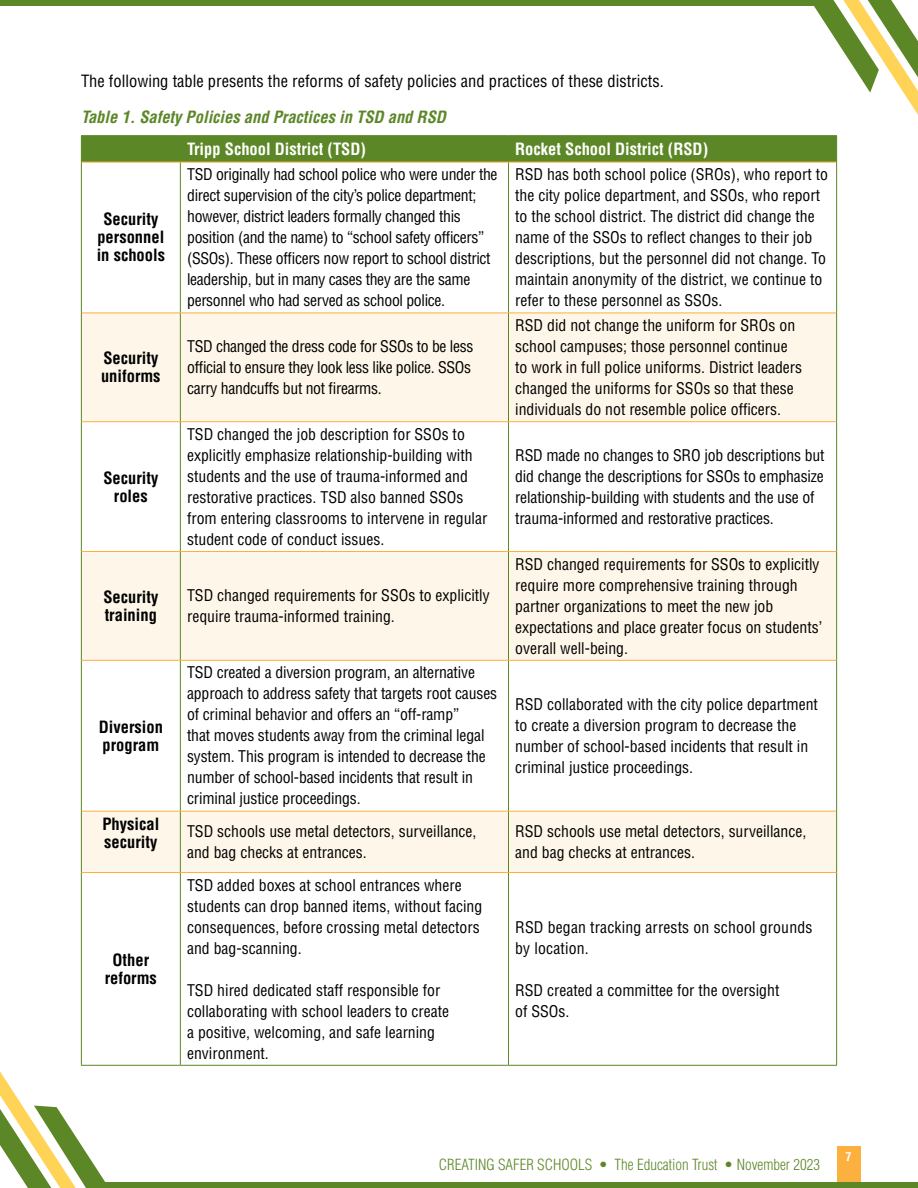
<style>
.page{position:relative;width:918px;height:1188px;background:#fff}
.page>*{position:absolute;margin:0;border:0;box-sizing:border-box;transform-origin:0 0}
.t1{font:700 condensed 16.5px/18px "Helvetica LT Pro";color:#000}
.t2{font:condensed 16.5px "Helvetica LT Pro";color:#000}
.t3{font:700 condensed 16.5px "Helvetica LT Pro";color:#fff}
.t4{font:italic 700 condensed 16.5px "Helvetica LT Pro";color:#5c8727}
.t5{font:condensed 15.75px/21px "Helvetica LT Pro";color:#000}
.t6{font:condensed 15.75px/21px "Helvetica LT Pro";letter-spacing:-.02em;color:#000}
.t7{font:300 condensed 15px "Helvetica LT Pro";color:#5c8727}
.t8{font:700 condensed 12px "Helvetica LT Pro";color:#fff}
</style>
<div class="page">
<div style="left:837px;top:1147px;width:24px;height:40px;background:#fbb03f"></div>
<svg style="left:814px;top:0;width:104px;height:115px"></svg>
<svg style="left:0;top:1071px;width:115px;height:117px"></svg>
<div style="left:98px;top:1183px;width:820px;height:5px;background:#5c8727"></div>
<div style="left:0;top:0;width:821px;height:6px;background:#5c8727"></div>
<svg style="left:82px;top:314px;width:754px;height:558px"></svg>
<hr style="left:81px;top:135px;width:99px;height:1px;background:#5c8727">
<hr style="left:180px;top:135px;width:328px;height:1px;background:#5c8727">
<hr style="left:508px;top:135px;width:329px;height:1px;background:#5c8727">
<div style="left:81px;top:136px;width:756px;height:26px;background:#5c8727"></div>
<hr style="left:81px;top:162px;width:1px;height:151px;background:#5c8727">
<hr style="left:180px;top:162px;width:1px;height:151px;background:#5c8727">
<hr style="left:508px;top:162px;width:1px;height:151px;background:#5c8727">
<hr style="left:836px;top:162px;width:1px;height:151px;background:#5c8727">
<hr style="left:81px;top:313px;width:1px;height:109px;background:#5c8727">
<hr style="left:180px;top:313px;width:1px;height:109px;background:#5c8727">
<hr style="left:508px;top:313px;width:1px;height:109px;background:#5c8727">
<hr style="left:836px;top:313px;width:1px;height:109px;background:#5c8727">
<hr style="left:81px;top:422px;width:1px;height:130px;background:#5c8727">
<hr style="left:180px;top:422px;width:1px;height:129px;background:#5c8727">
<hr style="left:508px;top:422px;width:1px;height:129px;background:#5c8727">
<hr style="left:836px;top:422px;width:1px;height:130px;background:#5c8727">
<hr style="left:81px;top:552px;width:1px;height:108px;background:#5c8727">
<hr style="left:180px;top:552px;width:1px;height:108px;background:#5c8727">
<hr style="left:508px;top:552px;width:1px;height:108px;background:#5c8727">
<hr style="left:836px;top:552px;width:1px;height:108px;background:#5c8727">
<hr style="left:81px;top:660px;width:1px;height:151px;background:#5c8727">
<hr style="left:180px;top:661px;width:1px;height:150px;background:#5c8727">
<hr style="left:508px;top:661px;width:1px;height:150px;background:#5c8727">
<hr style="left:836px;top:660px;width:1px;height:151px;background:#5c8727">
<hr style="left:81px;top:811px;width:1px;height:61px;background:#5c8727">
<hr style="left:180px;top:811px;width:1px;height:61px;background:#5c8727">
<hr style="left:508px;top:811px;width:1px;height:61px;background:#5c8727">
<hr style="left:836px;top:811px;width:1px;height:61px;background:#5c8727">
<hr style="left:81px;top:872px;width:1px;height:193px;background:#5c8727">
<hr style="left:180px;top:873px;width:1px;height:192px;background:#5c8727">
<hr style="left:508px;top:873px;width:1px;height:192px;background:#5c8727">
<hr style="left:836px;top:872px;width:1px;height:193px;background:#5c8727">
<hr style="left:81px;top:1065px;width:99px;height:1px;background:#5c8727">
<hr style="left:180px;top:1065px;width:328px;height:1px;background:#5c8727">
<hr style="left:508px;top:1065px;width:329px;height:1px;background:#5c8727">
<hr style="left:82px;top:162px;width:98px;height:1px;background:#fbb03f">
<hr style="left:180px;top:162px;width:328px;height:1px;background:#fbb03f">
<hr style="left:508px;top:162px;width:328px;height:1px;background:#fbb03f">
<hr style="left:82px;top:313px;width:98px;height:1px;background:#fbb03f">
<hr style="left:180px;top:313px;width:328px;height:1px;background:#fbb03f">
<hr style="left:508px;top:313px;width:328px;height:1px;background:#fbb03f">
<hr style="left:82px;top:421px;width:98px;height:1px;background:#fbb03f">
<hr style="left:180px;top:421px;width:328px;height:1px;background:#fbb03f">
<hr style="left:508px;top:421px;width:328px;height:1px;background:#fbb03f">
<hr style="left:82px;top:551px;width:98px;height:1px;background:#fbb03f">
<hr style="left:180px;top:551px;width:328px;height:1px;background:#fbb03f">
<hr style="left:508px;top:551px;width:328px;height:1px;background:#fbb03f">
<hr style="left:82px;top:660px;width:98px;height:1px;background:#fbb03f">
<hr style="left:180px;top:660px;width:328px;height:1px;background:#fbb03f">
<hr style="left:508px;top:660px;width:328px;height:1px;background:#fbb03f">
<hr style="left:82px;top:811px;width:98px;height:1px;background:#fbb03f">
<hr style="left:180px;top:811px;width:328px;height:1px;background:#fbb03f">
<hr style="left:508px;top:811px;width:328px;height:1px;background:#fbb03f">
<hr style="left:82px;top:872px;width:98px;height:1px;background:#fbb03f">
<hr style="left:180px;top:872px;width:328px;height:1px;background:#fbb03f">
<hr style="left:508px;top:872px;width:328px;height:1px;background:#fbb03f">
<p class="t2" style="left:81px;top:70px;width:584px">The following table presents the reforms of safety policies and practices of these districts.</p>
<p class="t4" style="left:81px;top:106px;width:366px">Table 1. Safety Policies and Practices in TSD and RSD</p>
<p class="t3" style="left:187px;top:138px;width:180px">Tripp School District (TSD)</p>
<p class="t3" style="left:515px;top:138px;width:194px">Rocket School District (RSD)</p>
<p class="t1" style="left:97px;top:210px;width:70px;text-align:center">Security personnel in schools</p>
<p class="t6" style="left:187px;top:164px;width:312px">TSD originally had school police who were under the direct supervision of the city’s police department; however, district leaders formally changed this position (and the name) to “school safety officers” (SSOs). These officers now report to school district leadership, but in many cases they are the same personnel who had served as school police.</p>
<p class="t5" style="left:515px;top:164px;width:314px">RSD has both school police (SROs), who report to the city police department, and SSOs, who report to the school district. The district did change the name of the SSOs to reflect changes to their job descriptions, but the personnel did not change. To maintain anonymity of the district, we continue to refer to these personnel as SSOs.</p>
<p class="t1" style="left:101px;top:349px;width:61px">Security uniforms</p>
<p class="t6" style="left:187px;top:336px;width:288px">TSD changed the dress code for SSOs to be less official to ensure they look less like police. SSOs carry handcuffs but not firearms.</p>
<p class="t1" style="left:103px;top:468px;width:56px;text-align:center">Security roles</p>
<p class="t5" style="left:187px;top:423px;width:302px">TSD changed the job description for SSOs to explicitly emphasize relationship-building with students and the use of trauma-informed and restorative practices. TSD also banned SSOs from entering classrooms to intervene in regular student code of conduct issues.</p>
<p class="t1" style="left:103px;top:587px;width:56px">Security training</p>
<p class="t5" style="left:187px;top:585px;width:304px">TSD changed requirements for SSOs to explicitly require trauma-informed training.</p>
<p class="t1" style="left:99px;top:717px;width:66px">Diversion program</p>
<p class="t5" style="left:187px;top:662px;width:312px">TSD created a diversion program, an alternative approach to address safety that targets root causes of criminal behavior and offers an “off-ramp”<br>that moves students away from the criminal legal system. This program is intended to decrease the number of school-based incidents that result in criminal justice proceedings.</p>
<p class="t5" style="left:515px;top:315px;width:288px">RSD did not change the uniform for SROs on school campuses; those personnel continue to work in full police uniforms. District leaders changed the uniforms for SSOs so that these individuals do not resemble police officers.</p>
<p class="t5" style="left:515px;top:444px;width:311px">RSD made no changes to SRO job descriptions but did change the descriptions for SSOs to emphasize relationship-building with students and the use of trauma-informed and restorative practices.</p>
<p class="t5" style="left:515px;top:553px;width:308px">RSD changed requirements for SSOs to explicitly require more comprehensive training through partner organizations to meet the new job expectations and place greater focus on students’ overall well-being.</p>
<p class="t5" style="left:515px;top:694px;width:304px">RSD collaborated with the city police department to create a diversion program to decrease the number of school-based incidents that result in criminal justice proceedings.</p>
<p class="t1" style="left:102px;top:814px;width:58px">Physical security</p>
<p class="t5" style="left:187px;top:821px;width:291px">TSD schools use metal detectors, surveillance, and bag checks at entrances.</p>
<p class="t5" style="left:515px;top:821px;width:293px">RSD schools use metal detectors, surveillance, and bag checks at entrances.</p>
<p class="t1" style="left:105px;top:950px;width:54px;text-align:center">Other reforms</p>
<p class="t5" style="left:187px;top:874px;width:297px">TSD added boxes at school entrances where students can drop banned items, without facing consequences, before crossing metal detectors and bag-scanning.</p>
<p class="t5" style="left:187px;top:979px;width:263px">TSD hired dedicated staff responsible for collaborating with school leaders to create a positive, welcoming, and safe learning environment.</p>
<p class="t5" style="left:515px;top:916px;width:299px">RSD began tracking arrests on school grounds by location.</p>
<p class="t5" style="left:515px;top:979px;width:266px">RSD created a committee for the oversight of SSOs.</p>
<p class="t7" style="left:439px;top:1155px;width:383px">CREATING SAFER SCHOOLS • The Education Trust • November 2023</p>
<p class="t8" style="left:846px;top:1149px;width:7px">7</p>
</div>
